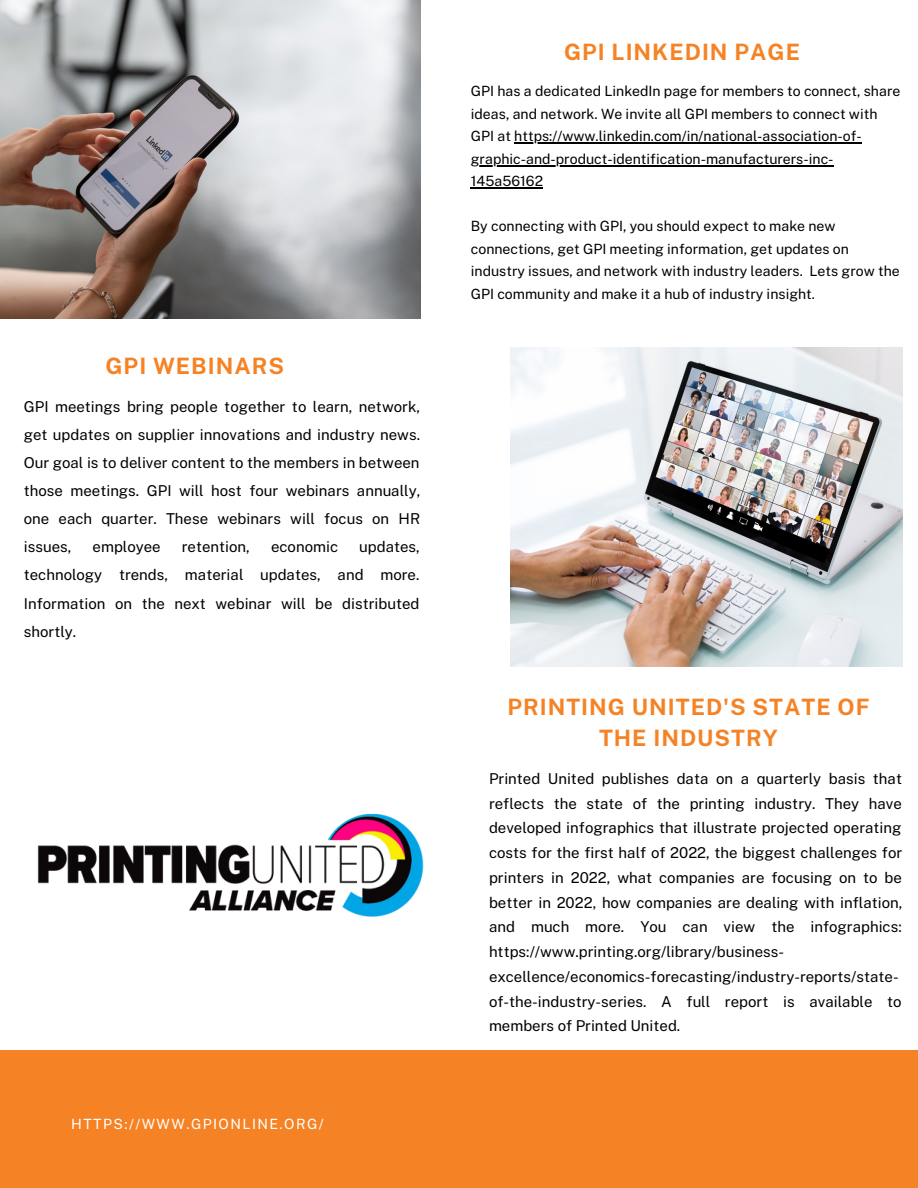
<style>
.page{position:relative;width:918px;height:1188px;background:#fff}
.page>*{position:absolute;margin:0;border:0;box-sizing:border-box;transform-origin:0 0}
.t1{font:700 22.5px/31.5px "Public Sans";letter-spacing:.045em;color:#f58325;text-align:center}
.t2{font:15px/24.8px "Public Sans";color:#000;text-align:justify}
.t3{font:14.1px/22.5px "Public Sans";color:#000}
.t4{font:14.1px "Public Sans";letter-spacing:.1em;color:#fff}
</style>
<div class="page">
<img style="left:0;top:0;width:421px;height:318px">
<img style="left:510px;top:348px;width:393px;height:318px">
<div style="left:0;top:1050px;width:918px;height:138px;background:#f58325"></div>
<img style="left:37px;top:813px;width:387px;height:104px">
<hr style="left:514px;top:143px;width:348px;height:1px;background:#000">
<hr style="left:471px;top:165px;width:363px;height:1px;background:#000">
<hr style="left:471px;top:188px;width:72px;height:1px;background:#000">
<h1 class="t1" style="left:106px;top:350px;width:180px">GPI WEBINARS</h1>
<p class="t2" style="left:24px;top:392px;width:398px;line-height:28.2px">GPI meetings bring people together to learn, network, get updates on supplier innovations and industry news.<br>Our goal is to deliver content to the members in between those meetings. GPI will host four webinars annually, one each quarter. These webinars will focus on HR issues,</p>
<p class="t2" style="left:24px;top:533px;width:398px;line-height:28.2px;text-indent:335px">updates, technology trends, material updates, and more.<br>Information on the next webinar will be distributed shortly.</p>
<p class="t2" style="left:93px;top:534px;width:70px">employee</p>
<p class="t2" style="left:182px;top:534px;width:70px">retention,</p>
<p class="t2" style="left:271px;top:534px;width:69px">economic</p>
<p class="t4" style="left:71px;top:1115px;width:254px">HTTPS://WWW.GPIONLINE.ORG/</p>
<h1 class="t1" style="left:564px;top:36px;width:237px">GPI LINKEDIN PAGE</h1>
<p class="t3" style="left:471px;top:80px;width:431px">GPI has a dedicated LinkedIn page for members to connect, share ideas, and network. We invite all GPI members to connect with GPI at https://www.linkedin.com/in/national-association-of&shy;graphic-and-product-identification-manufacturers-inc-145a56162</p>
<p class="t3" style="left:471px;top:215px;width:430px">By connecting with GPI, you should expect to make new connections, get GPI meeting information, get updates on industry issues, and network with industry leaders. Lets grow the GPI community and make it a hub of industry insight.</p>
<h1 class="t1" style="left:507px;top:691px;width:364px">PRINTING UNITED'S STATE OF<br>THE INDUSTRY</h1>
<p class="t2" style="left:489px;top:766px;width:415px;text-align:left">Printed United publishes data on a quarterly basis that reflects the state of the printing industry. They have developed infographics that illustrate projected operating costs for the first half of 2022, the biggest challenges for printers in 2022, what companies are focusing on to be better in 2022, how companies are dealing with inflation, and much more. You can view the infographics: https://www.printing.org/library/business&shy;excellence/economics-forecasting/industry-reports/state&shy;of-the-industry-series. A full report is available to members of Printed United.</p>
</div>
